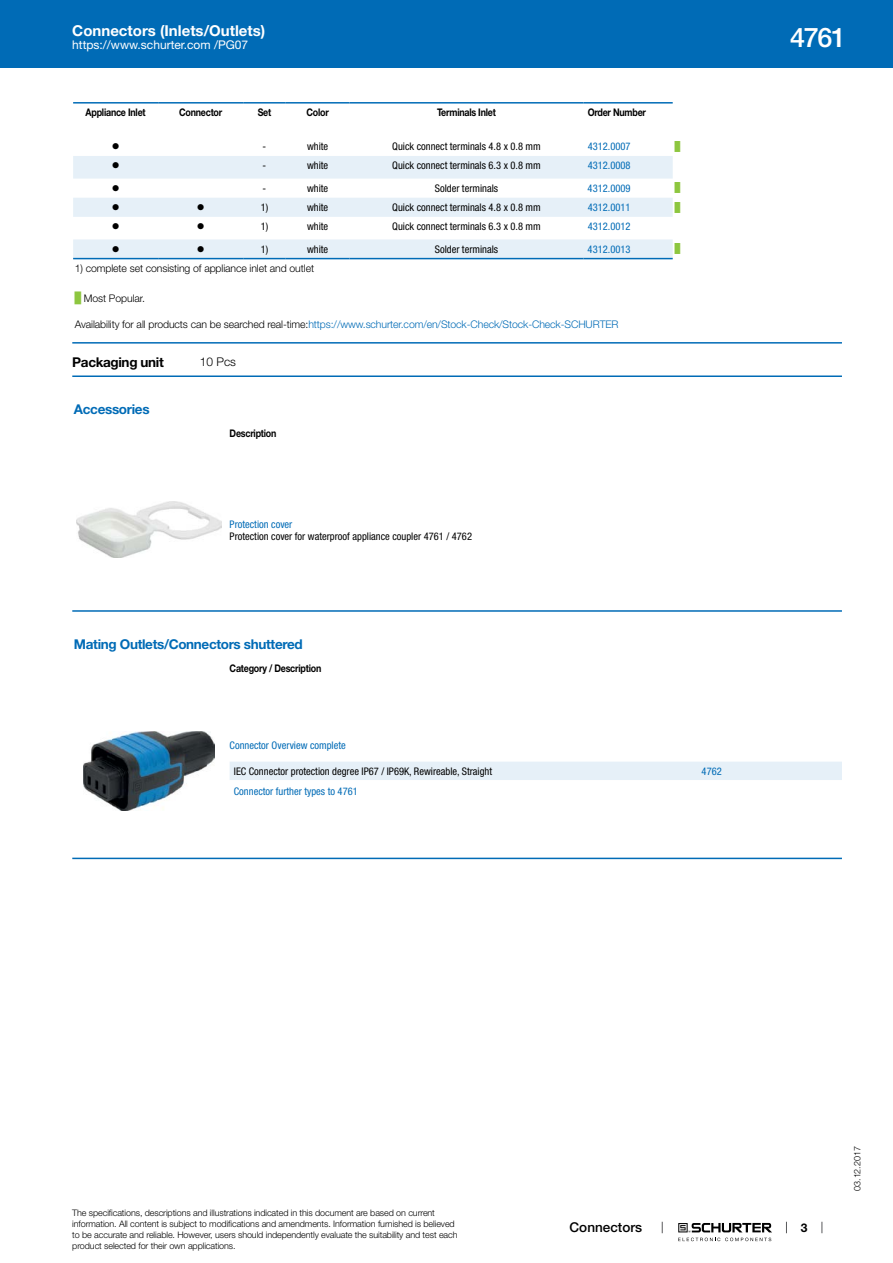
<style>
.page{position:relative;width:893px;height:1263px;background:#fff}
.page>*{position:absolute;margin:0;border:0;box-sizing:border-box;transform-origin:0 0}
.t1{font:500 27px "Helvetica Neue LT";color:#fff}
.t2{font:700 15px "Helvetica Neue LT";color:#fff}
.t3{font:700 13.5px "Helvetica Neue LT";letter-spacing:-.025em;color:#006bb6}
.t4{font:700 13.5px "Helvetica Neue LT";letter-spacing:-.025em;color:#000}
.t5{font:500 13.5px "Helvetica Neue LT";color:#000}
.t6{font:12px "Helvetica Neue LT";color:#fff}
.t7{font:300 12px "Helvetica Neue LT";color:#000}
.t8{font:700 12px "Helvetica Neue LT";color:#000}
.t9{font:condensed 10.5px "Helvetica Neue LT";color:#000}
.t10{font:condensed 10.5px "Helvetica Neue LT";color:#006bb6}
.t11{font:300 10.5px "Helvetica Neue LT";letter-spacing:-.01em;color:#006bb6}
.t12{font:700 10.5px "Helvetica Neue LT";letter-spacing:-.025em;color:#000;scale:.85 1}
.t13{font:300 10.5px "Helvetica Neue LT";letter-spacing:-.01em;color:#000}
.t14{font:10.5px "Wingdings";color:#000}
.t15{font:300 9px/10.8px "Helvetica Neue LT";letter-spacing:-.01em;color:#000}
.t16{font:9px "Arial Unicode MS";color:#8dc63f}
.s1{font-family:"Arial Unicode MS";font-weight:400;color:#8dc63f}
.s2{color:#000}
</style>
<div class="page">
<svg style="left:678px;top:1223px;width:94px;height:18px"></svg>
<div style="left:0;top:0;width:893px;height:68px;background:#006bb6"></div>
<svg style="left:73px;top:259px;width:600px;height:1px"></svg>
<svg style="left:73px;top:156px;width:600px;height:102px;fill:#e6f0f8"></svg>
<hr style="left:73px;top:102px;width:85px;height:2px;background:#006bb6">
<hr style="left:158px;top:102px;width:85px;height:2px;background:#006bb6">
<hr style="left:243px;top:102px;width:43px;height:2px;background:#006bb6">
<hr style="left:286px;top:102px;width:64px;height:2px;background:#006bb6">
<hr style="left:350px;top:102px;width:233px;height:2px;background:#006bb6">
<hr style="left:583px;top:102px;width:90px;height:2px;background:#006bb6">
<hr style="left:73px;top:258px;width:85px;height:1px;background:#006bb6">
<hr style="left:158px;top:258px;width:85px;height:1px;background:#006bb6">
<hr style="left:243px;top:258px;width:43px;height:1px;background:#006bb6">
<hr style="left:286px;top:258px;width:64px;height:1px;background:#006bb6">
<hr style="left:350px;top:258px;width:233px;height:1px;background:#006bb6">
<hr style="left:583px;top:258px;width:90px;height:1px;background:#006bb6">
<hr style="left:72px;top:342px;width:770px;height:2px;background:#006bb6">
<hr style="left:72px;top:375px;width:770px;height:2px;background:#006bb6">
<img style="left:77px;top:502px;width:144px;height:56px">
<hr style="left:72px;top:610px;width:770px;height:2px;background:#006bb6">
<img style="left:83px;top:731px;width:131px;height:79px">
<div style="left:230px;top:762px;width:612px;height:18px;background:#e6f0f8"></div>
<hr style="left:72px;top:858px;width:770px;height:1px;background:#006bb6">
<h2 class="t2" style="left:72px;top:21px;width:195px">Connectors (Inlets/Outlets)</h2>
<h3 class="t6" style="left:72px;top:38px;width:178px">https://www.schurter.com /PG07</h3>
<p class="t12" style="left:86px;top:106px;width:72px">Appliance Inlet</p>
<p class="t12" style="left:179px;top:106px;width:52px">Connector</p>
<p class="t12" style="left:258px;top:106px;width:18px">Set</p>
<p class="t12" style="left:306px;top:106px;width:28px">Color</p>
<p class="t12" style="left:437px;top:106px;width:71px">Terminals Inlet</p>
<p class="t12" style="left:588px;top:106px;width:70px">Order Number</p>
<p class="t14" style="left:112px;top:141px;width:9px">●</p>
<p class="t9" style="left:263px;top:140px;width:5px">-</p>
<p class="t9" style="left:307px;top:140px;width:23px">white</p>
<p class="t9" style="left:392px;top:140px;width:150px">Quick connect terminals 4.8 x 0.8 mm</p>
<p class="t10" style="left:588px;top:140px;width:44px">4312.0007</p>
<p class="t16" style="left:675px;top:140px;width:7px">█</p>
<p class="t14" style="left:112px;top:160px;width:9px">●</p>
<p class="t9" style="left:263px;top:160px;width:5px">-</p>
<p class="t9" style="left:307px;top:160px;width:23px">white</p>
<p class="t9" style="left:392px;top:160px;width:150px">Quick connect terminals 6.3 x 0.8 mm</p>
<p class="t10" style="left:588px;top:160px;width:44px">4312.0008</p>
<p class="t14" style="left:112px;top:182px;width:9px">●</p>
<p class="t9" style="left:263px;top:182px;width:5px">-</p>
<p class="t9" style="left:307px;top:182px;width:23px">white</p>
<p class="t9" style="left:435px;top:182px;width:65px">Solder terminals</p>
<p class="t10" style="left:588px;top:182px;width:44px">4312.0009</p>
<p class="t16" style="left:675px;top:182px;width:7px">█</p>
<p class="t14" style="left:112px;top:201px;width:9px">●</p>
<p class="t14" style="left:197px;top:201px;width:9px">●</p>
<p class="t9" style="left:261px;top:201px;width:9px">1)</p>
<p class="t9" style="left:307px;top:201px;width:23px">white</p>
<p class="t9" style="left:392px;top:201px;width:150px">Quick connect terminals 4.8 x 0.8 mm</p>
<p class="t10" style="left:588px;top:201px;width:44px">4312.0011</p>
<p class="t16" style="left:675px;top:201px;width:7px">█</p>
<p class="t14" style="left:112px;top:221px;width:9px">●</p>
<p class="t14" style="left:197px;top:221px;width:9px">●</p>
<p class="t9" style="left:261px;top:220px;width:9px">1)</p>
<p class="t9" style="left:307px;top:220px;width:23px">white</p>
<p class="t9" style="left:392px;top:220px;width:150px">Quick connect terminals 6.3 x 0.8 mm</p>
<p class="t10" style="left:588px;top:220px;width:44px">4312.0012</p>
<p class="t14" style="left:112px;top:243px;width:9px">●</p>
<p class="t14" style="left:197px;top:243px;width:9px">●</p>
<p class="t9" style="left:261px;top:243px;width:9px">1)</p>
<p class="t9" style="left:307px;top:243px;width:23px">white</p>
<p class="t9" style="left:435px;top:243px;width:65px">Solder terminals</p>
<p class="t10" style="left:588px;top:243px;width:44px">4312.0013</p>
<p class="t16" style="left:675px;top:243px;width:7px">█</p>
<p class="t13" style="left:75px;top:262px;width:241px">1) complete set consisting of appliance inlet and outlet</p>
<p class="t13" style="left:75px;top:292px;width:72px"><span class="s1">█</span> Most Popular.</p>
<p class="t11" style="left:75px;top:318px;width:545px"><span class="s2">Availability for all products can be searched real-time:</span>https://www.schurter.com/en/Stock-Check/Stock-Check-SCHURTER</p>
<h3 class="t4" style="left:72px;top:354px;width:93px">Packaging unit</h3>
<h3 class="t7" style="left:200px;top:354px;width:38px">10 Pcs</h3>
<h3 class="t3" style="left:74px;top:401px;width:77px">Accessories</h3>
<p class="t12" style="left:230px;top:427px;width:57px">Description</p>
<p class="t10" style="left:230px;top:518px;width:64px">Protection cover</p>
<p class="t9" style="left:230px;top:530px;width:244px">Protection cover for waterproof appliance coupler 4761 / 4762</p>
<h3 class="t3" style="left:74px;top:635px;width:230px">Mating Outlets/Connectors shuttered</h3>
<p class="t12" style="left:230px;top:661px;width:109px">Category / Description</p>
<p class="t10" style="left:230px;top:739px;width:118px">Connector Overview complete</p>
<p class="t9" style="left:234px;top:765px;width:260px">IEC Connector protection degree IP67 / IP69K, Rewireable, Straight</p>
<p class="t10" style="left:702px;top:765px;width:22px">4762</p>
<p class="t10" style="left:234px;top:785px;width:125px">Connector further types to 4761</p>
<h1 class="t1" style="left:790px;top:21px;width:57px">4761</h1>
<p class="t15" style="left:72px;top:1207px;width:387px">The specifications, descriptions and illustrations indicated in this document are based on current information. All content is subject to modifications and amendments. Information furnished is believed to be accurate and reliable. However, users should independently evaluate the suitability and test each product selected for their own applications.</p>
<h3 class="t5" style="left:570px;top:1219px;width:74px">Connectors</h3>
<h3 class="t8" style="left:801px;top:1220px;width:8px">3</h3>
<p class="t15" style="left:852px;top:1191px;width:46px;rotate:-90deg">03.12.2017</p>
</div>
